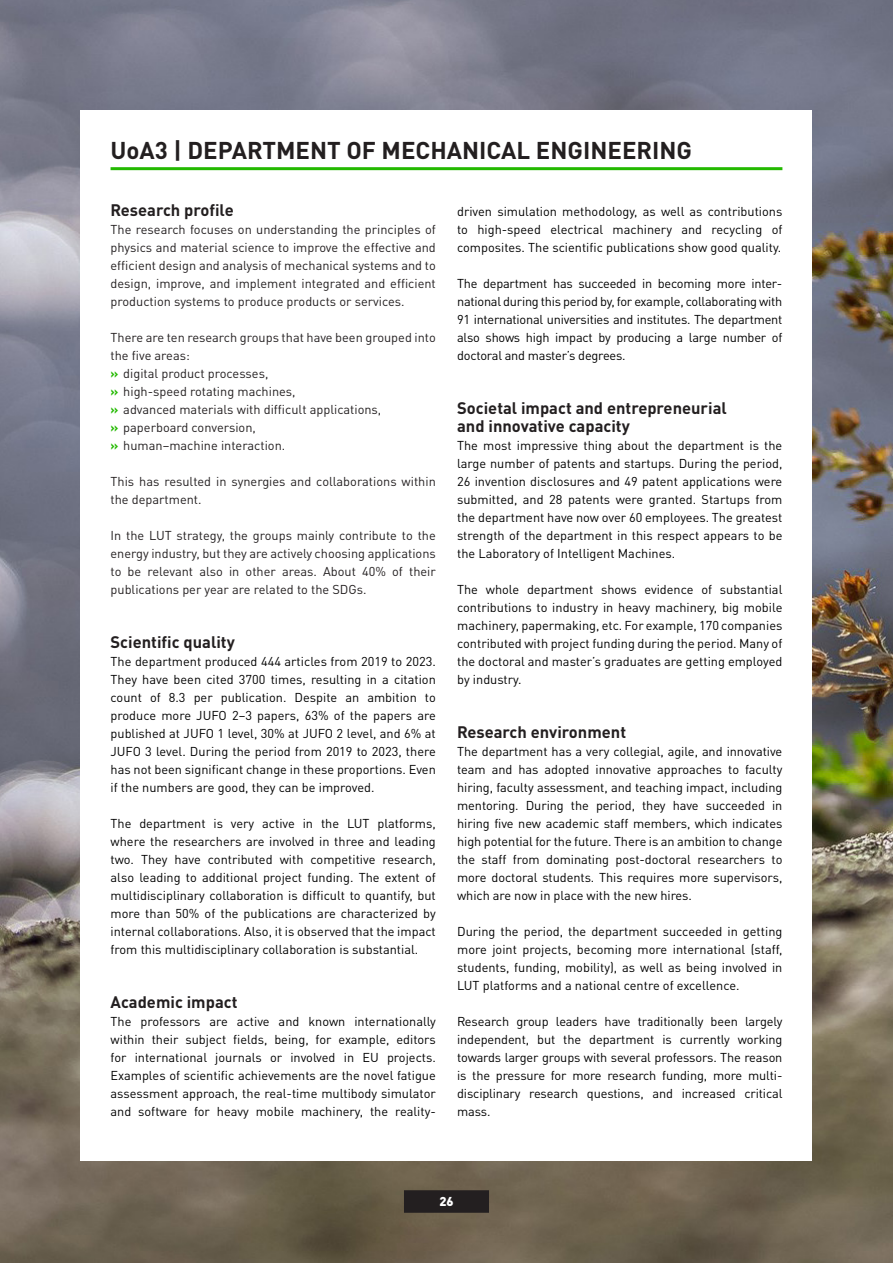
<style>
.page{position:relative;width:893px;height:1263px;background:#fff}
.page>*{position:absolute;margin:0;border:0;box-sizing:border-box;transform-origin:0 0}
.H4___16_pt_kopio{font:700 24px "DIN Pro";color:#231f20}
.H3___Heading_11pt{font:700 16.5px/18px "DIN Pro";color:#231f20}
.p___Leipis{font:12.75px/18px "DIN Pro";color:#000;text-align:justify}
.p___Leipis-2{font:12.75px/18px "DIN Pro";color:#231f20;text-align:justify}
.t1{font:900 12.75px "DIN Pro";color:#fff}
.s1{font-weight:700;color:#23b900}
</style>
<div class="page">
<img style="left:0;top:0;width:893px;height:1263px">
<div style="left:81px;top:111px;width:731px;height:1050px;background:#fff"></div>
<hr style="left:111px;top:167px;width:671px;height:3px;background:#23b900">
<div style="left:404px;top:1190px;width:85px;height:23px;background:#231f20"></div>
<p class="H4___16_pt_kopio" style="left:111px;top:130px;width:583px">UoA3 | DEPARTMENT OF MECHANICAL ENGINEERING</p>
<p class="H3___Heading_11pt" style="left:111px;top:199px;width:125px">Research profile</p>
<p class="p___Leipis-2" style="left:111px;top:219px;width:327px">The research focuses on understanding the principles of physics and material science to improve the effective and efficient design and analysis of mechanical systems and to design, improve, and implement integrated and efficient production systems to produce products or services.</p>
<p class="p___Leipis-2" style="left:111px;top:327px;width:327px">There are ten research groups that have been grouped into the five areas:</p>
<p class="p___Leipis-2" style="left:111px;top:363px;width:159px"><span class="s1">»</span> digital product processes,</p>
<p class="p___Leipis-2" style="left:111px;top:381px;width:187px"><span class="s1">»</span> high-speed rotating machines,</p>
<p class="p___Leipis-2" style="left:111px;top:399px;width:272px"><span class="s1">»</span> advanced materials with difficult applications,</p>
<p class="p___Leipis-2" style="left:111px;top:417px;width:147px"><span class="s1">»</span> paperboard conversion,</p>
<p class="p___Leipis-2" style="left:111px;top:435px;width:176px"><span class="s1">»</span> human–machine interaction.</p>
<p class="p___Leipis-2" style="left:111px;top:471px;width:327px">This has resulted in synergies and collaborations within the department.</p>
<p class="p___Leipis-2" style="left:111px;top:525px;width:327px">In the LUT strategy, the groups mainly contribute to the energy industry, but they are actively choosing applications to be relevant also in other areas. About 40% of their publications per year are related to the SDGs.</p>
<p class="H3___Heading_11pt" style="left:111px;top:631px;width:126px">Scientific quality</p>
<p class="p___Leipis" style="left:111px;top:651px;width:327px">The department produced 444 articles from 2019 to 2023.<br>They have been cited 3700 times, resulting in a citation count of 8.3 per publication. Despite an ambition to produce more JUFO 2–3 papers, 63% of the papers are published at JUFO 1 level, 30% at JUFO 2 level, and 6% at JUFO 3 level. During the period from 2019 to 2023, there has not been significant change in these proportions. Even if the numbers are good, they can be improved.</p>
<p class="p___Leipis" style="left:111px;top:813px;width:327px">The department is very active in the LUT platforms, where the researchers are involved in three and leading two. They have contributed with competitive research, also leading to additional project funding. The extent of multidisciplinary collaboration is difficult to quantify, but more than 50% of the publications are characterized by internal collaborations. Also, it is observed that the impact from this multidisciplinary collaboration is substantial.</p>
<p class="H3___Heading_11pt" style="left:111px;top:991px;width:128px">Academic impact</p>
<p class="p___Leipis" style="left:111px;top:1011px;width:327px">The professors are active and known internationally within their subject fields, being, for example, editors for international journals or involved in EU projects.<br>Examples of scientific achievements are the novel fatigue assessment approach, the real-time multibody simulator and software for heavy mobile machinery, the reality-</p>
<p class="p___Leipis" style="left:457px;top:201px;width:327px">driven simulation methodology, as well as contributions to high-speed electrical machinery and recycling of composites. The scientific publications show good quality.</p>
<p class="p___Leipis" style="left:457px;top:273px;width:327px">The department has succeeded in becoming more inter&shy;national during this period by, for example, collaborating with 91 international universities and institutes. The department also shows high impact by producing a large number of doctoral and master’s degrees.</p>
<p class="H3___Heading_11pt" style="left:457px;top:397px;width:271px">Societal impact and entrepreneurial and innovative capacity</p>
<p class="p___Leipis" style="left:457px;top:435px;width:327px">The most impressive thing about the department is the large number of patents and startups. During the period, 26 invention disclosures and 49 patent applications were submitted, and 28 patents were granted. Startups from the department have now over 60 employees. The greatest strength of the department in this respect appears to be the Laboratory of Intelligent Machines.</p>
<p class="p___Leipis" style="left:457px;top:579px;width:327px">The whole department shows evidence of substantial contributions to industry in heavy machinery, big mobile machinery, papermaking, etc. For example, 170 companies contributed with project funding during the period. Many of the doctoral and master’s graduates are getting employed by industry.</p>
<p class="H3___Heading_11pt" style="left:457px;top:721px;width:171px">Research environment</p>
<p class="p___Leipis" style="left:457px;top:741px;width:327px">The department has a very collegial, agile, and innovative team and has adopted innovative approaches to faculty hiring, faculty assessment, and teaching impact, including mentoring. During the period, they have succeeded in hiring five new academic staff members, which indicates high potential for the future. There is an ambition to change the staff from dominating post-doctoral researchers to more doctoral students. This requires more supervisors, which are now in place with the new hires.</p>
<p class="p___Leipis" style="left:457px;top:921px;width:327px">During the period, the department succeeded in getting more joint projects, becoming more international (staff, students, funding, mobility), as well as being involved in LUT platforms and a national centre of excellence.</p>
<p class="p___Leipis" style="left:457px;top:1011px;width:327px">Research group leaders have traditionally been largely independent, but the department is currently working towards larger groups with several professors. The reason is the pressure for more research funding, more multi&shy;disciplinary research questions, and increased critical mass.</p>
<p class="t1" style="left:439px;top:1190px;width:16px">26</p>
</div>
